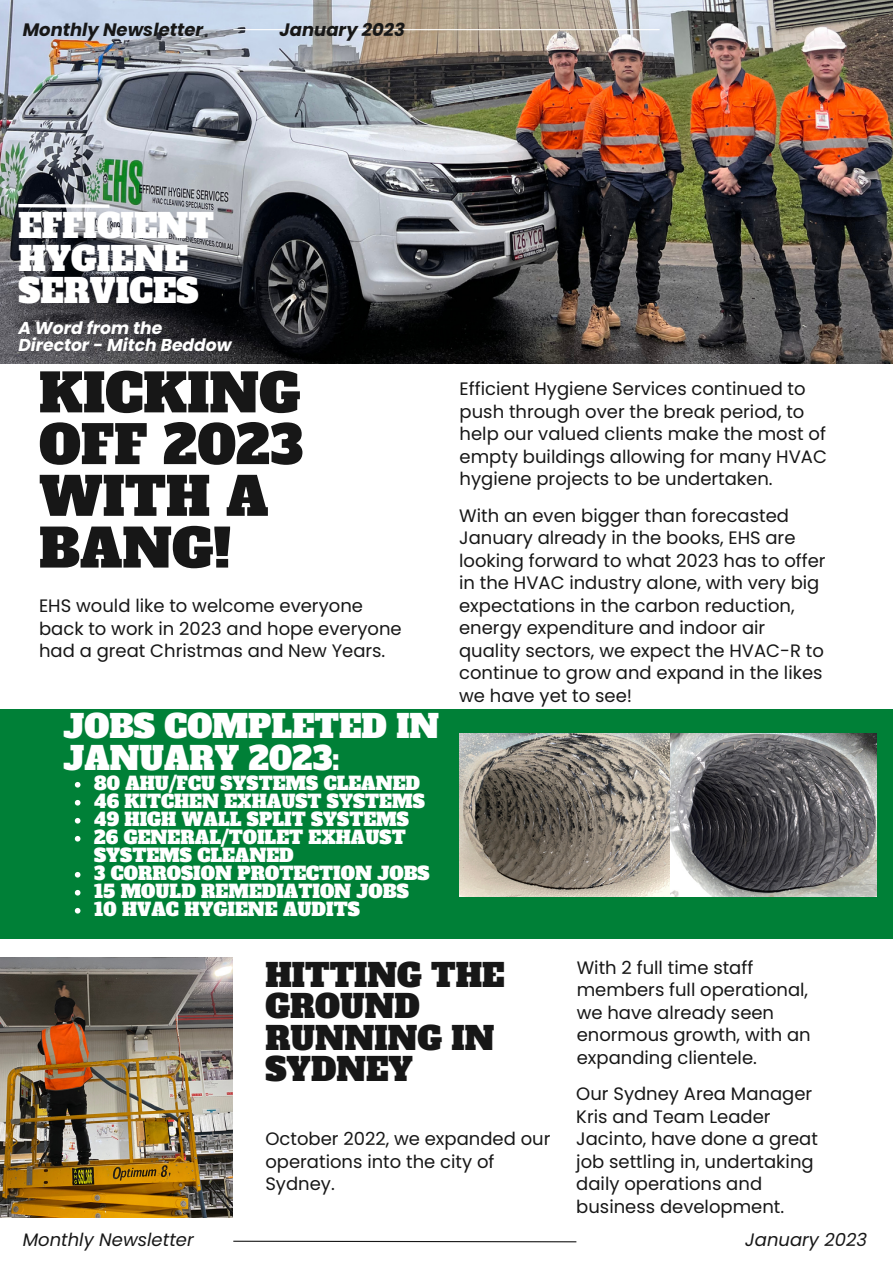
<style>
.page{position:relative;width:893px;height:1264px;background:#fff}
.page>*{position:absolute;margin:0;border:0;box-sizing:border-box;transform-origin:0 0}
.t1{font:52.65px/51.8px "Alfa Slab One";color:#171717}
.t2{font:32.7px/32.1px "Alfa Slab One";color:#fff}
.t3{font:31.5px/31.5px "Alfa Slab One";color:#171717}
.t4{font:31.5px/31.5px "Alfa Slab One";color:#fff}
.t5{font:18px/22.5px "Poppins";color:#171717}
.t6{font:18px/18px "Alfa Slab One";color:#fff}
.t7{font:italic 700 18px "Poppins";color:#171717}
.t8{font:italic 18px "Poppins";color:#171717}
.t9{font:italic 700 17.1px/16.8px "Poppins";color:#fff}
</style>
<div class="page">
<img style="left:0;top:958px;width:233px;height:259px">
<div style="left:0;top:709px;width:892px;height:229px;background:#008037"></div>
<img style="left:459px;top:733px;width:417px;height:163px">
<img style="left:0;top:0;width:892px;height:363px">
<hr style="left:233px;top:29px;width:426px;height:1px;background:#fff">
<svg style="left:233px;top:1240px;width:344px;height:2px"></svg>
<svg style="left:15px;top:202px;width:98px;height:7px"></svg>
<svg style="left:75px;top:782px;width:5px;height:5px"></svg>
<svg style="left:75px;top:800px;width:5px;height:5px"></svg>
<svg style="left:75px;top:818px;width:5px;height:5px"></svg>
<svg style="left:75px;top:836px;width:5px;height:5px"></svg>
<svg style="left:75px;top:872px;width:5px;height:5px"></svg>
<svg style="left:75px;top:890px;width:5px;height:5px"></svg>
<svg style="left:75px;top:907px;width:5px;height:6px"></svg>
<p class="t7" style="left:23px;top:17px;width:182px">Monthly Newsletter</p>
<p class="t7" style="left:279px;top:17px;width:127px">January 2023</p>
<h2 class="t2" style="left:18px;top:211px;width:197px">EFFICIENT<br>HYGIENE<br>SERVICES</h2>
<p class="t9" style="left:18px;top:319px;width:215px">A Word from the<br>Director - Mitch Beddow</p>
<h1 class="t1" style="left:39px;top:368px;width:265px">KICKING<br>OFF 2023<br>WITH A<br>BANG!</h1>
<p class="t5" style="left:39px;top:595px;width:364px">EHS would like to welcome everyone back to work in 2023 and hope everyone had a great Christmas and New Years.</p>
<h3 class="t4" style="left:64px;top:711px;width:377px">JOBS COMPLETED IN<br>JANUARY 2023:</h3>
<p class="t6" style="left:94px;top:774px;width:337px">80 AHU/FCU SYSTEMS CLEANED<br>46 KITCHEN EXHAUST SYSTEMS<br>49 HIGH WALL SPLIT SYSTEMS<br>26 GENERAL/TOILET EXHAUST<br>SYSTEMS CLEANED<br>3 CORROSION PROTECTION JOBS<br>15 MOULD REMEDIATION JOBS<br>10 HVAC HYGIENE AUDITS</p>
<p class="t5" style="left:459px;top:378px;width:369px">Efficient Hygiene Services continued to push through over the break period, to help our valued clients make the most of empty buildings allowing for many HVAC hygiene projects to be undertaken.</p>
<p class="t5" style="left:459px;top:504px;width:368px">With an even bigger than forecasted January already in the books, EHS are looking forward to what 2023 has to offer in the HVAC industry alone, with very big expectations in the carbon reduction, energy expenditure and indoor air quality sectors, we expect the HVAC-R to continue to grow and expand in the likes we have yet to see!</p>
<h3 class="t3" style="left:265px;top:960px;width:241px">HITTING THE<br>GROUND<br>RUNNING IN<br>SYDNEY</h3>
<p class="t5" style="left:265px;top:1127px;width:286px">October 2022, we expanded our operations into the city of<br>Sydney.</p>
<p class="t5" style="left:576px;top:956px;width:235px">With 2 full time staff members full operational, we have already seen enormous growth, with an expanding clientele.</p>
<p class="t5" style="left:576px;top:1082px;width:243px">Our Sydney Area Manager<br>Kris and Team Leader<br>Jacinto, have done a great job settling in, undertaking daily operations and business development.</p>
<p class="t8" style="left:23px;top:1227px;width:172px">Monthly Newsletter</p>
<p class="t8" style="left:745px;top:1227px;width:123px">January 2023</p>
</div>
